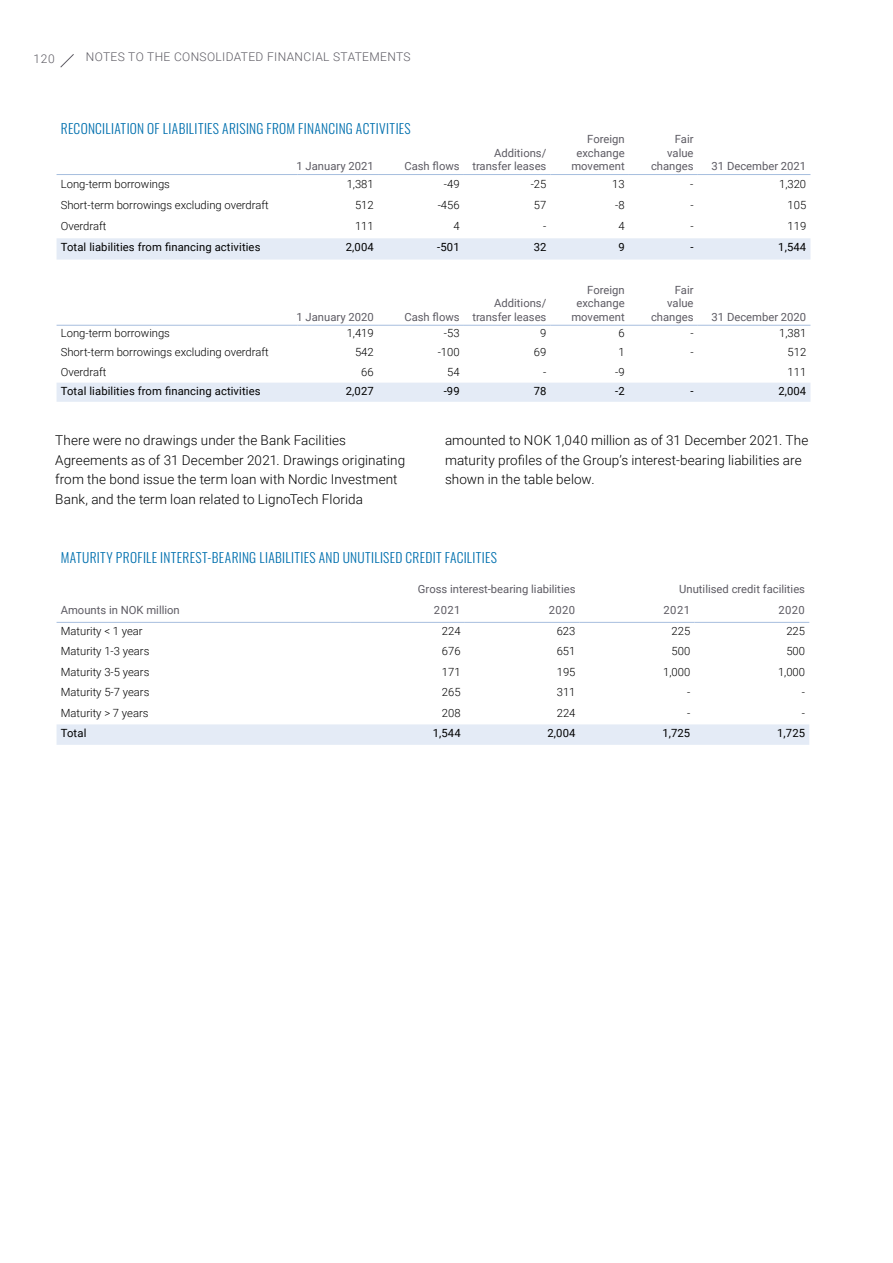
<style>
.page{position:relative;width:893px;height:1263px;background:#fff}
.page>*{position:absolute;margin:0;border:0;box-sizing:border-box;transform-origin:0 0}
.t1{font:300 13.5px/19.5px "Roboto";letter-spacing:.005em;color:#000}
.t2{font:300 13.5px "Oswald";letter-spacing:.025em;color:#0070ae}
.t3{font:300 12px "Roboto";letter-spacing:.03em;color:#5d5b63}
.t4{font:300 11.25px "Roboto";color:#000}
.t5{font:11.25px/13.5px "Roboto";color:#5d5b63;text-align:right}
.t6{font:11.25px "Roboto";letter-spacing:.01em;color:#000}
</style>
<div class="page">
<svg style="left:60px;top:54px;width:14px;height:14px"></svg>
<div style="left:57px;top:238px;width:753px;height:22px;background:#e4ebf6"></div>
<hr style="left:57px;top:174px;width:240px;height:1px;background:#a7bede">
<hr style="left:297px;top:174px;width:81px;height:1px;background:#a7bede">
<hr style="left:378px;top:174px;width:86px;height:1px;background:#a7bede">
<hr style="left:464px;top:174px;width:87px;height:1px;background:#a7bede">
<hr style="left:551px;top:174px;width:78px;height:1px;background:#a7bede">
<hr style="left:629px;top:174px;width:69px;height:1px;background:#a7bede">
<hr style="left:698px;top:174px;width:112px;height:1px;background:#a7bede">
<div style="left:57px;top:383px;width:753px;height:19px;background:#e4ebf6"></div>
<hr style="left:57px;top:325px;width:240px;height:1px;background:#a7bede">
<hr style="left:297px;top:325px;width:81px;height:1px;background:#a7bede">
<hr style="left:378px;top:325px;width:86px;height:1px;background:#a7bede">
<hr style="left:464px;top:325px;width:87px;height:1px;background:#a7bede">
<hr style="left:551px;top:325px;width:78px;height:1px;background:#a7bede">
<hr style="left:629px;top:325px;width:69px;height:1px;background:#a7bede">
<hr style="left:698px;top:325px;width:112px;height:1px;background:#a7bede">
<div style="left:57px;top:724px;width:752px;height:21px;background:#e4ebf6"></div>
<hr style="left:57px;top:622px;width:293px;height:1px;background:#a7bede">
<hr style="left:350px;top:622px;width:115px;height:1px;background:#a7bede">
<hr style="left:465px;top:622px;width:115px;height:1px;background:#a7bede">
<hr style="left:580px;top:622px;width:114px;height:1px;background:#a7bede">
<hr style="left:694px;top:622px;width:115px;height:1px;background:#a7bede">
<p class="t3" style="left:34px;top:50px;width:23px">120</p>
<p class="t3" style="left:86px;top:49px;width:326px">NOTES TO THE CONSOLIDATED FINANCIAL STATEMENTS</p>
<p class="t2" style="left:61px;top:116px;width:351px">RECONCILIATION OF LIABILITIES ARISING FROM FINANCING ACTIVITIES</p>
<p class="t5" style="left:297px;top:159px;width:79px">1 January 2021</p>
<p class="t5" style="left:404px;top:159px;width:57px">Cash flows</p>
<p class="t5" style="left:472px;top:146px;width:76px">Additions/ transfer leases</p>
<p class="t5" style="left:571px;top:132px;width:55px">Foreign exchange movement</p>
<p class="t5" style="left:651px;top:132px;width:44px">Fair value changes</p>
<p class="t5" style="left:712px;top:159px;width:96px">31 December 2021</p>
<p class="t4" style="left:61px;top:176px;width:111px">Long-term borrowings</p>
<p class="t4" style="left:347px;top:176px;width:29px">1,381</p>
<p class="t4" style="left:444px;top:176px;width:17px">-49</p>
<p class="t4" style="left:531px;top:176px;width:17px">-25</p>
<p class="t4" style="left:612px;top:176px;width:14px">13</p>
<p class="t4" style="left:690px;top:176px;width:5px">-</p>
<p class="t4" style="left:779px;top:176px;width:29px">1,320</p>
<p class="t4" style="left:61px;top:197px;width:209px">Short-term borrowings excluding overdraft</p>
<p class="t4" style="left:355px;top:197px;width:20px">512</p>
<p class="t4" style="left:438px;top:197px;width:23px">-456</p>
<p class="t4" style="left:534px;top:197px;width:14px">57</p>
<p class="t4" style="left:615px;top:197px;width:11px">-8</p>
<p class="t4" style="left:690px;top:197px;width:5px">-</p>
<p class="t4" style="left:787px;top:197px;width:20px">105</p>
<p class="t4" style="left:61px;top:218px;width:47px">Overdraft</p>
<p class="t4" style="left:355px;top:218px;width:20px">111</p>
<p class="t4" style="left:453px;top:218px;width:8px">4</p>
<p class="t4" style="left:543px;top:218px;width:5px">-</p>
<p class="t4" style="left:618px;top:218px;width:8px">4</p>
<p class="t4" style="left:690px;top:218px;width:5px">-</p>
<p class="t4" style="left:787px;top:218px;width:20px">119</p>
<p class="t6" style="left:61px;top:240px;width:201px">Total liabilities from financing activities</p>
<p class="t6" style="left:346px;top:240px;width:29px">2,004</p>
<p class="t6" style="left:437px;top:240px;width:24px">-501</p>
<p class="t6" style="left:534px;top:240px;width:14px">32</p>
<p class="t6" style="left:618px;top:240px;width:8px">9</p>
<p class="t6" style="left:690px;top:240px;width:5px">-</p>
<p class="t6" style="left:778px;top:240px;width:29px">1,544</p>
<p class="t5" style="left:297px;top:310px;width:79px">1 January 2020</p>
<p class="t5" style="left:404px;top:310px;width:57px">Cash flows</p>
<p class="t5" style="left:472px;top:296px;width:76px">Additions/ transfer leases</p>
<p class="t5" style="left:571px;top:283px;width:55px">Foreign exchange movement</p>
<p class="t5" style="left:651px;top:283px;width:44px">Fair value changes</p>
<p class="t5" style="left:712px;top:310px;width:96px">31 December 2020</p>
<p class="t4" style="left:61px;top:325px;width:111px">Long-term borrowings</p>
<p class="t4" style="left:347px;top:325px;width:29px">1,419</p>
<p class="t4" style="left:444px;top:325px;width:17px">-53</p>
<p class="t4" style="left:540px;top:325px;width:8px">9</p>
<p class="t4" style="left:618px;top:325px;width:8px">6</p>
<p class="t4" style="left:690px;top:325px;width:5px">-</p>
<p class="t4" style="left:779px;top:325px;width:29px">1,381</p>
<p class="t4" style="left:61px;top:345px;width:209px">Short-term borrowings excluding overdraft</p>
<p class="t4" style="left:355px;top:345px;width:20px">542</p>
<p class="t4" style="left:438px;top:345px;width:23px">-100</p>
<p class="t4" style="left:534px;top:345px;width:14px">69</p>
<p class="t4" style="left:618px;top:345px;width:8px">1</p>
<p class="t4" style="left:690px;top:345px;width:5px">-</p>
<p class="t4" style="left:787px;top:345px;width:20px">512</p>
<p class="t4" style="left:61px;top:364px;width:47px">Overdraft</p>
<p class="t4" style="left:361px;top:364px;width:14px">66</p>
<p class="t4" style="left:447px;top:364px;width:14px">54</p>
<p class="t4" style="left:543px;top:364px;width:5px">-</p>
<p class="t4" style="left:615px;top:364px;width:11px">-9</p>
<p class="t4" style="left:787px;top:364px;width:20px">111</p>
<p class="t6" style="left:61px;top:383px;width:201px">Total liabilities from financing activities</p>
<p class="t6" style="left:346px;top:383px;width:29px">2,027</p>
<p class="t6" style="left:444px;top:383px;width:17px">-99</p>
<p class="t6" style="left:534px;top:383px;width:14px">78</p>
<p class="t6" style="left:615px;top:383px;width:11px">-2</p>
<p class="t6" style="left:690px;top:383px;width:5px">-</p>
<p class="t6" style="left:778px;top:383px;width:29px">2,004</p>
<p class="t1" style="left:55px;top:430px;width:352px">There were no drawings under the Bank Facilities Agreements as of 31 December 2021. Drawings originating from the bond issue the term loan with Nordic Investment Bank, and the term loan related to LignoTech Florida</p>
<p class="t1" style="left:445px;top:430px;width:365px">amounted to NOK 1,040 million as of 31 December 2021. The maturity profiles of the Group’s interest-bearing liabilities are shown in the table below.</p>
<p class="t2" style="left:61px;top:545px;width:438px">MATURITY PROFILE INTEREST-BEARING LIABILITIES AND UNUTILISED CREDIT FACILITIES</p>
<p class="t5" style="left:418px;top:581px;width:159px">Gross interest-bearing liabilities</p>
<p class="t5" style="left:679px;top:581px;width:127px">Unutilised credit facilities</p>
<p class="t5" style="left:61px;top:603px;width:121px">Amounts in NOK million</p>
<p class="t5" style="left:434px;top:603px;width:28px">2021</p>
<p class="t5" style="left:549px;top:603px;width:28px">2020</p>
<p class="t5" style="left:664px;top:603px;width:28px">2021</p>
<p class="t5" style="left:778px;top:603px;width:28px">2020</p>
<p class="t4" style="left:61px;top:623px;width:83px">Maturity &lt; 1 year</p>
<p class="t4" style="left:442px;top:623px;width:20px">224</p>
<p class="t4" style="left:557px;top:623px;width:20px">623</p>
<p class="t4" style="left:672px;top:623px;width:20px">225</p>
<p class="t4" style="left:786px;top:623px;width:20px">225</p>
<p class="t4" style="left:61px;top:644px;width:90px">Maturity 1-3 years</p>
<p class="t4" style="left:442px;top:644px;width:20px">676</p>
<p class="t4" style="left:557px;top:644px;width:20px">651</p>
<p class="t4" style="left:672px;top:644px;width:20px">500</p>
<p class="t4" style="left:786px;top:644px;width:20px">500</p>
<p class="t4" style="left:61px;top:664px;width:90px">Maturity 3-5 years</p>
<p class="t4" style="left:442px;top:664px;width:20px">171</p>
<p class="t4" style="left:557px;top:664px;width:20px">195</p>
<p class="t4" style="left:663px;top:664px;width:29px">1,000</p>
<p class="t4" style="left:778px;top:664px;width:29px">1,000</p>
<p class="t4" style="left:61px;top:684px;width:90px">Maturity 5-7 years</p>
<p class="t4" style="left:442px;top:684px;width:20px">265</p>
<p class="t4" style="left:557px;top:684px;width:20px">311</p>
<p class="t4" style="left:687px;top:684px;width:5px">-</p>
<p class="t4" style="left:802px;top:684px;width:5px">-</p>
<p class="t4" style="left:61px;top:705px;width:89px">Maturity &gt; 7 years</p>
<p class="t4" style="left:442px;top:705px;width:20px">208</p>
<p class="t4" style="left:557px;top:705px;width:20px">224</p>
<p class="t4" style="left:687px;top:705px;width:5px">-</p>
<p class="t4" style="left:802px;top:705px;width:5px">-</p>
<p class="t6" style="left:61px;top:725px;width:27px">Total</p>
<p class="t6" style="left:433px;top:725px;width:29px">1,544</p>
<p class="t6" style="left:548px;top:725px;width:29px">2,004</p>
<p class="t6" style="left:662px;top:725px;width:29px">1,725</p>
<p class="t6" style="left:777px;top:725px;width:29px">1,725</p>
</div>
